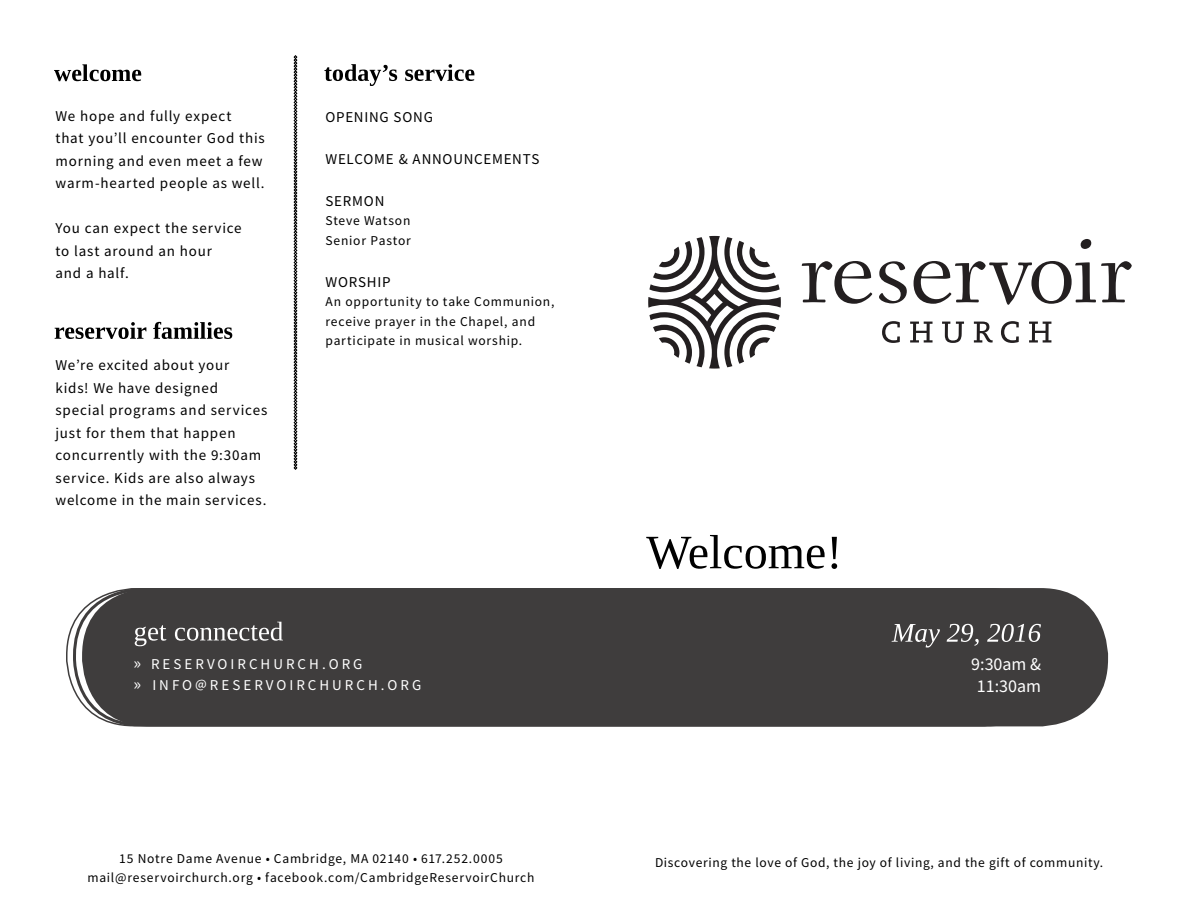
<style>
.page{position:relative;width:1188px;height:918px;background:#fff}
.page>*{position:absolute;margin:0;border:0;box-sizing:border-box;transform-origin:0 0}
.t1{font:18px/21.6px "Source Sans Pro";color:#fff;text-align:center}
.t2{font:15px/22.5px "Source Sans Pro";letter-spacing:.055em;color:#000}
.t3{font:15px/21.6px "Source Sans Pro";letter-spacing:.2em;color:#fff}
.t4{font:13.5px/19.5px "Source Sans Pro";letter-spacing:.055em;color:#000}
.s1{font-size:18px}
</style>
<div class="page">
<svg style="left:294px;top:55px;width:3px;height:415px"></svg>
<svg style="left:54px;top:64px;width:87px;height:17px"></svg>
<svg style="left:55px;top:322px;width:91px;height:17px"></svg>
<svg style="left:153px;top:322px;width:79px;height:17px"></svg>
<svg style="left:324px;top:64px;width:73px;height:22px"></svg>
<svg style="left:405px;top:64px;width:69px;height:17px"></svg>
<div style="left:82px;top:588px;width:1026px;height:138px;background:#3f3d3d;border-radius:68px"></div>
<svg style="left:135px;top:625px;width:31px;height:21px"></svg>
<svg style="left:175px;top:622px;width:108px;height:19px"></svg>
<svg style="left:648px;top:236px;width:133px;height:133px"></svg>
<svg style="left:802px;top:261px;width:70px;height:43px"></svg>
<svg style="left:879px;top:261px;width:28px;height:42px"></svg>
<svg style="left:914px;top:239px;width:218px;height:66px"></svg>
<svg style="left:882px;top:321px;width:18px;height:22px"></svg>
<svg style="left:910px;top:322px;width:23px;height:21px"></svg>
<svg style="left:942px;top:322px;width:22px;height:21px"></svg>
<svg style="left:974px;top:322px;width:19px;height:21px"></svg>
<svg style="left:1001px;top:321px;width:18px;height:22px"></svg>
<svg style="left:1029px;top:322px;width:22px;height:21px"></svg>
<svg style="left:646px;top:535px;width:179px;height:34px"></svg>
<svg style="left:832px;top:537px;width:5px;height:32px"></svg>
<svg style="left:892px;top:624px;width:48px;height:24px"></svg>
<svg style="left:947px;top:624px;width:32px;height:22px"></svg>
<svg style="left:987px;top:624px;width:54px;height:18px"></svg>
<p class="t2" style="left:56px;top:106px;width:211px">We hope and fully expect<br>that you’ll encounter God this morning and even meet a few warm-hearted people as well.</p>
<p class="t2" style="left:56px;top:218px;width:188px">You can expect the service to last around an hour<br>and a half.</p>
<p class="t2" style="left:56px;top:355px;width:213px">We’re excited about your<br>kids! We have designed special programs and services just for them that happen concurrently with the 9:30am service. Kids are also always welcome in the main services.</p>
<p class="t2" style="left:326px;top:107px;width:109px">OPENING SONG</p>
<p class="t2" style="left:326px;top:149px;width:215px">WELCOME &amp; ANNOUNCEMENTS</p>
<p class="t2" style="left:326px;top:191px;width:60px">SERMON</p>
<p class="t4" style="left:326px;top:212px;width:87px">Steve Watson<br>Senior Pastor</p>
<p class="t2" style="left:326px;top:272px;width:67px">WORSHIP</p>
<p class="t4" style="left:326px;top:293px;width:230px">An opportunity to take Communion, receive prayer in the Chapel, and participate in musical worship.</p>
<p class="t3" style="left:133px;top:654px;width:289px"><span class="s1">»</span> RESERVOIRCHURCH.ORG<br><span class="s1">»</span> INFO@RESERVOIRCHURCH.ORG</p>
<p class="t4" style="left:88px;top:850px;width:449px;text-align:center">15 Notre Dame Avenue • Cambridge, MA 02140 • 617.252.0005 mail@reservoirchurch.org • facebook.com/CambridgeReservoirChurch</p>
<p class="t1" style="left:971px;top:655px;width:71px">9:30am &amp;<br>11:30am</p>
<p class="t4" style="left:655px;top:854px;width:450px">Discovering the love of God, the joy of living, and the gift of community.</p>
</div>
